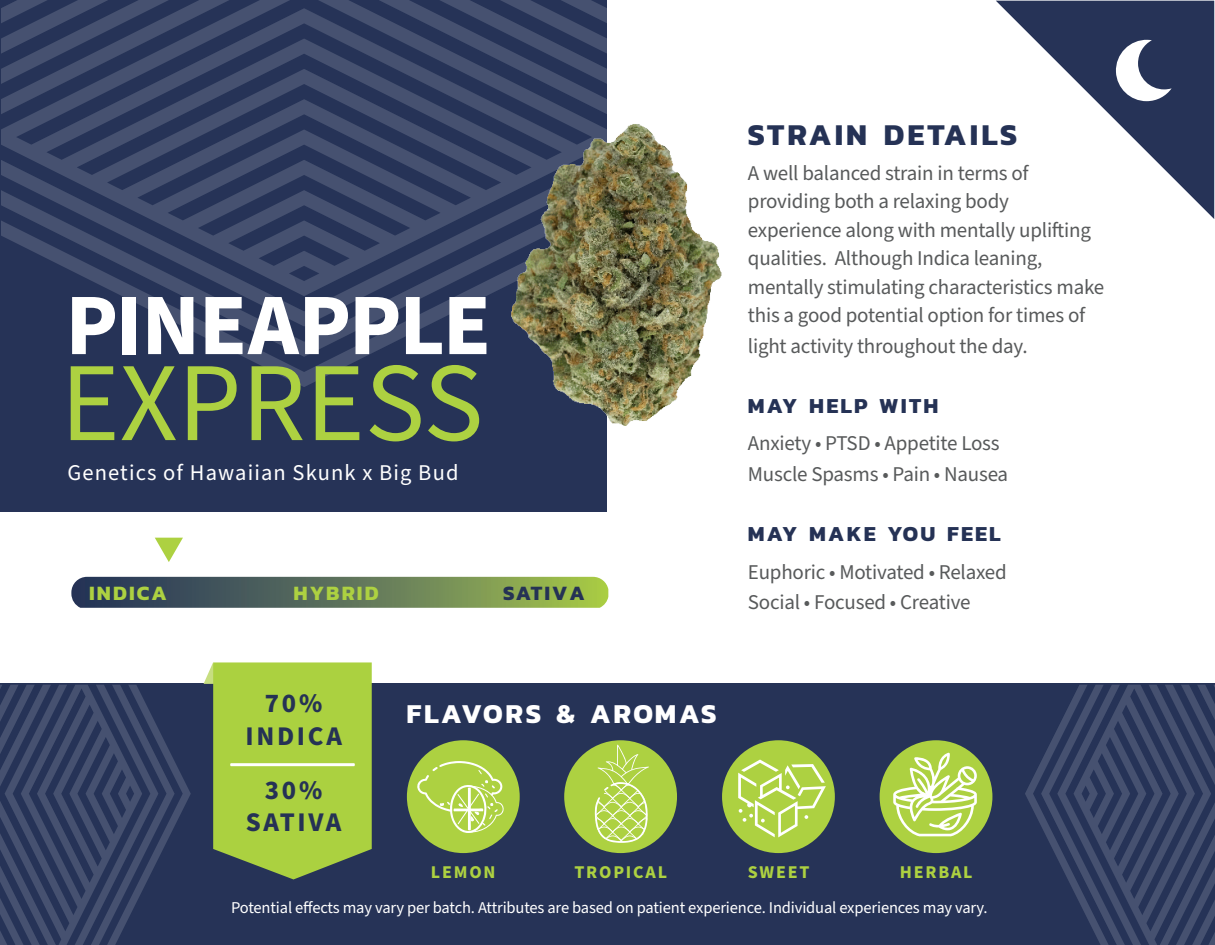
<style>
.page{position:relative;width:1215px;height:945px;background:#fff}
.page>*{position:absolute;margin:0;border:0;box-sizing:border-box;transform-origin:0 0}
.Flavors__blue{font:112.5px "Source Sans Pro";color:#add141}
.Genetics_of{font:700 87.75px "Source Sans Pro";letter-spacing:-.02em;color:#fff}
.Details__Attributes__Effects{font:700 30.75px "Kanit";letter-spacing:.1em;color:#253255}
.t1{font:700 27.75px "Kanit";letter-spacing:.085em;color:#fff}
.Percentage__blue{font:700 27px "Source Sans Pro";letter-spacing:.1em;color:#253255}
.Genetics_of-2{font:22.5px "Source Sans Pro";letter-spacing:.05em;color:#fff}
.May_Help_Make_you_Feel{font:700 21.75px "Kanit";letter-spacing:.1em;color:#253255}
.Info_Copy{font:21px/28.5px "Source Sans Pro";letter-spacing:-.01em;color:#585a5b}
.t2{font:700 20.7px "Kanit";letter-spacing:.1em;color:#add141}
.t3{font:700 20.7px "Kanit";letter-spacing:.1em;color:#253255}
.Flavors__green{font:700 18px "Source Sans Pro";letter-spacing:.1em;color:#add141}
.t4{font:16.5px "Source Sans Pro";letter-spacing:-.01em;color:#fff}
</style>
<div class="page">
<div style="left:0;top:684px;width:1215px;height:261px;background:#263357"></div>
<div style="left:0;top:0;width:607px;height:512px;background:#263357"></div>
<svg style="left:204px;top:662px;width:168px;height:217px;background:#9dbf45"></svg>
<svg style="left:996px;top:1px;width:218px;height:218px"></svg>
<svg style="left:245px;top:357px;width:119px;height:30px"></svg>
<svg style="left:123px;top:296px;width:304px;height:61px"></svg>
<svg style="left:1px;top:114px;width:426px;height:182px"></svg>
<svg style="left:1px;top:0;width:606px;height:114px"></svg>
<svg style="left:0;top:685px;width:191px;height:260px"></svg>
<svg style="left:1025px;top:685px;width:190px;height:260px"></svg>
<svg style="left:71px;top:577px;width:537px;height:31px;background:#627859"></svg>
<svg style="left:1115px;top:39px;width:57px;height:62px"></svg>
<svg style="left:155px;top:538px;width:28px;height:24px"></svg>
<img style="left:427px;top:87px;width:295px;height:339px">
<div style="left:564px;top:740px;width:113px;height:113px;background:#add141;border-radius:50%"></div>
<svg style="left:595px;top:745px;width:54px;height:98px"></svg>
<div style="left:407px;top:740px;width:113px;height:113px;background:#add141;border-radius:50%"></div>
<svg style="left:416px;top:761px;width:88px;height:72px"></svg>
<div style="left:880px;top:740px;width:112px;height:113px;background:#add141;border-radius:50%"></div>
<svg style="left:893px;top:753px;width:84px;height:83px"></svg>
<div style="left:722px;top:740px;width:113px;height:113px;background:#add141;border-radius:50%"></div>
<svg style="left:738px;top:760px;width:88px;height:77px"></svg>
<p class="Genetics_of" style="left:66px;top:265px;width:427px">PINEAPPLE</p>
<p class="Flavors__blue" style="left:61px;top:328px;width:424px">EXPRESS</p>
<p class="Genetics_of-2" style="left:68px;top:458px;width:393px">Genetics of Hawaiian Skunk x Big Bud</p>
<p class="t2" style="left:89px;top:577px;width:79px">INDICA</p>
<p class="t2" style="left:293px;top:577px;width:87px">HYBRID</p>
<p class="t3" style="left:503px;top:577px;width:83px">SATIVA</p>
<p class="Details__Attributes__Effects" style="left:748px;top:110px;width:271px">STRAIN DETAILS</p>
<p class="Info_Copy" style="left:748px;top:159px;width:358px">A well balanced strain in terms of providing both a relaxing body experience along with mentally uplifting qualities. Although Indica leaning, mentally stimulating characteristics make this a good potential option for times of</p>
<p class="Info_Copy" style="left:748px;top:333px;width:281px">light activity throughout the day.</p>
<p class="May_Help_Make_you_Feel" style="left:748px;top:389px;width:192px">MAY HELP WITH</p>
<p class="Info_Copy" style="left:748px;top:429px;width:262px;line-height:30.8px">Anxiety • PTSD • Appetite Loss<br>Muscle Spasms • Pain • Nausea</p>
<p class="May_Help_Make_you_Feel" style="left:748px;top:517px;width:254px">MAY MAKE YOU FEEL</p>
<p class="Info_Copy" style="left:748px;top:557px;width:260px;line-height:30.8px">Euphoric • Motivated • Relaxed<br>Social • Focused • Creative</p>
<p class="Percentage__blue" style="left:265px;top:684px;width:59px">70%</p>
<p class="Percentage__blue" style="left:245px;top:718px;width:98px">INDICA</p>
<p class="Percentage__blue" style="left:265px;top:771px;width:59px">30%</p>
<p class="Percentage__blue" style="left:246px;top:804px;width:97px">SATIVA</p>
<h3 class="t1" style="left:407px;top:692px;width:312px">FLAVORS &amp; AROMAS</h3>
<p class="Flavors__green" style="left:431px;top:859px;width:66px">LEMON</p>
<p class="Flavors__green" style="left:574px;top:859px;width:94px">TROPICAL</p>
<p class="Flavors__green" style="left:748px;top:859px;width:63px">SWEET</p>
<p class="Flavors__green" style="left:900px;top:859px;width:74px">HERBAL</p>
<p class="t4" style="left:231px;top:896px;width:758px">Potential effects may vary per batch. Attributes are based on patient experience. Individual experiences may vary.</p>
</div>
